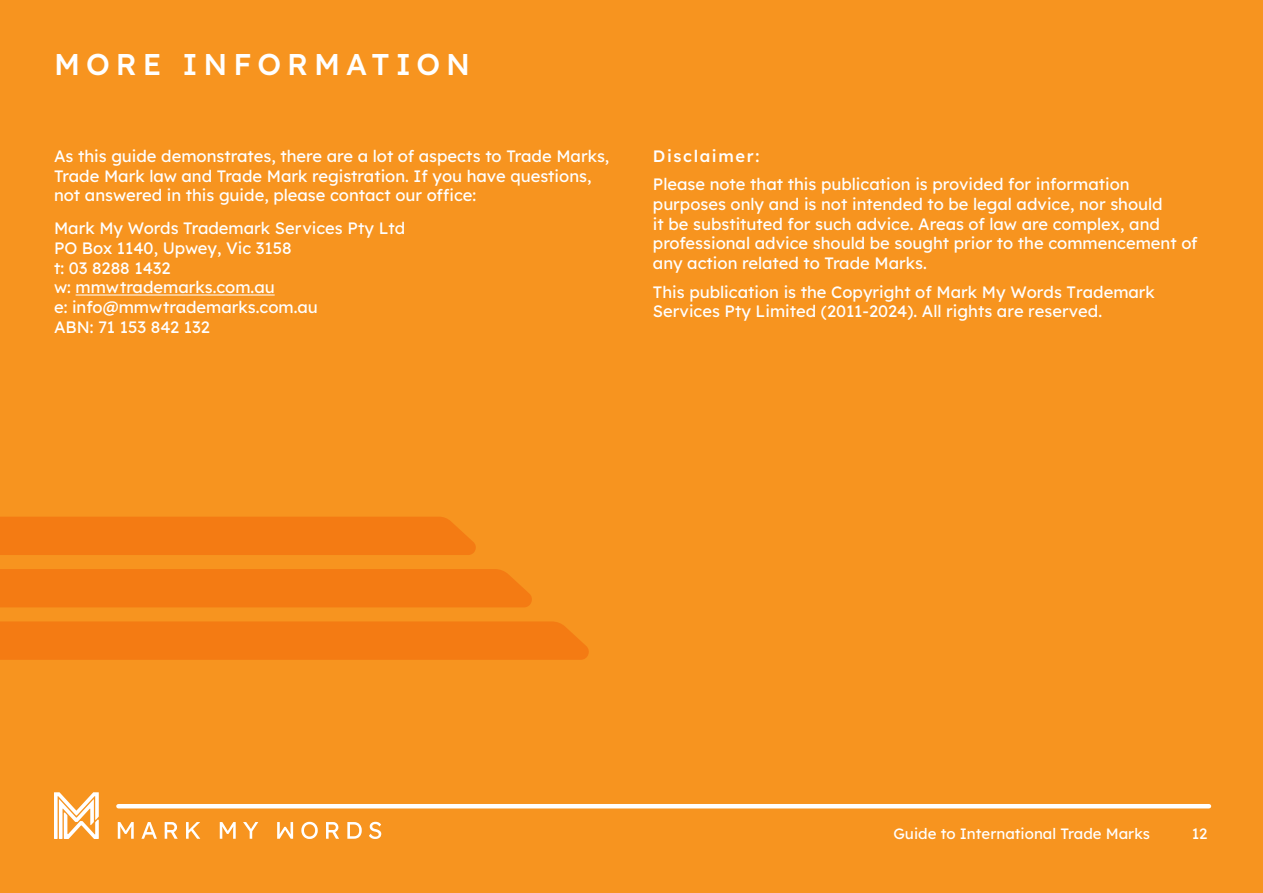
<style>
.page{position:relative;width:1263px;height:893px;background:#f7941f}
.page>*{position:absolute;margin:0;border:0;box-sizing:border-box;transform-origin:0 0}
.t1{font:500 30px "Lexend Deca";letter-spacing:.2em;color:#fff}
.t2{font:16.5px/19.8px "Lexend Deca";color:#fff}
.t3{font:500 16.5px "Lexend Deca";letter-spacing:.1em;color:#fff}
.t4{font:15px "Lexend Deca";color:#fff}
</style>
<div class="page">
<svg style="left:118px;top:822px;width:16px;height:17px"></svg>
<svg style="left:141px;top:822px;width:16px;height:17px"></svg>
<svg style="left:165px;top:822px;width:13px;height:17px"></svg>
<svg style="left:186px;top:822px;width:14px;height:17px"></svg>
<svg style="left:220px;top:822px;width:16px;height:17px"></svg>
<svg style="left:243px;top:822px;width:15px;height:17px"></svg>
<svg style="left:277px;top:822px;width:16px;height:17px"></svg>
<svg style="left:301px;top:822px;width:17px;height:17px"></svg>
<svg style="left:326px;top:822px;width:13px;height:17px"></svg>
<svg style="left:347px;top:822px;width:15px;height:17px"></svg>
<svg style="left:369px;top:822px;width:12px;height:17px"></svg>
<svg style="left:54px;top:792px;width:45px;height:47px"></svg>
<hr style="left:118px;top:804px;width:1091px;height:4px;background:#fff">
<div style="left:0;top:569px;width:532px;height:38px;background:#f47b13"></div>
<div style="left:0;top:621px;width:589px;height:39px;background:#f47b13"></div>
<div style="left:0;top:517px;width:476px;height:38px;background:#f47b13"></div>
<hr style="left:76px;top:295px;width:199px;height:1px;background:#fff">
<h1 class="t1" style="left:54px;top:43px;width:418px">MORE INFORMATION</h1>
<p class="t2" style="left:54px;top:145px;width:557px">As this guide demonstrates, there are a lot of aspects to Trade Marks,<br>Trade Mark law and Trade Mark registration. If you have questions, not answered in this guide, please contact our office:</p>
<p class="t2" style="left:54px;top:217px;width:353px">Mark My Words Trademark Services Pty Ltd<br>PO Box 1140, Upwey, Vic 3158<br>t: 03 8288 1432<br>w: mmwtrademarks.com.au<br>e: info@mmwtrademarks.com.au<br>ABN: 71 153 842 132</p>
<p class="t3" style="left:653px;top:144px;width:108px">Disclaimer:</p>
<p class="t2" style="left:653px;top:173px;width:546px">Please note that this publication is provided for information purposes only and is not intended to be legal advice, nor should<br>it be substituted for such advice. Areas of law are complex, and professional advice should be sought prior to the commencement of any action related to Trade Marks.</p>
<p class="t2" style="left:653px;top:281px;width:504px">This publication is the Copyright of Mark My Words Trademark<br>Services Pty Limited (2011-2024). All rights are reserved.</p>
<p class="t4" style="left:893px;top:823px;width:258px">Guide to International Trade Marks</p>
<p class="t4" style="left:1192px;top:822px;width:17px">12</p>
</div>
